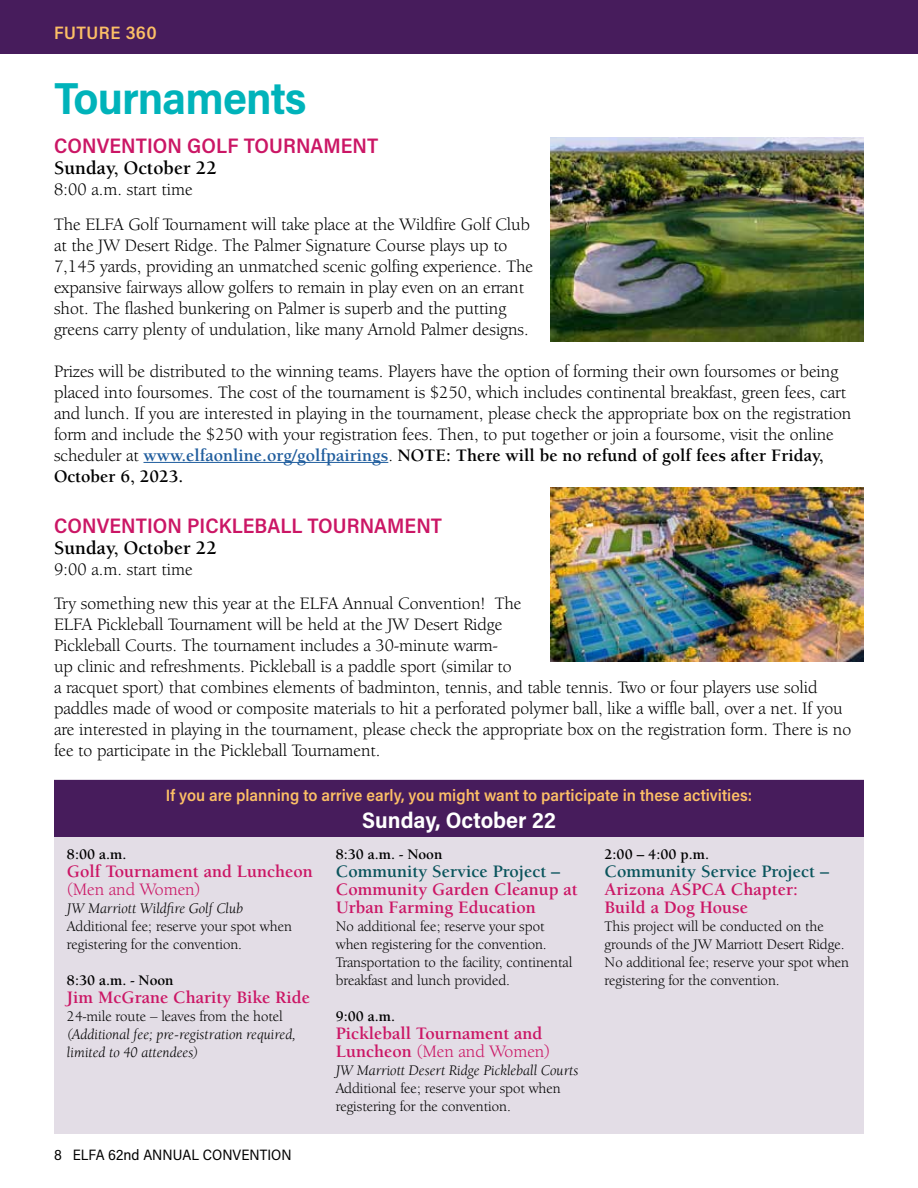
<style>
.page{position:relative;width:918px;height:1188px;background:#fff}
.page>*{position:absolute;margin:0;border:0;box-sizing:border-box;transform-origin:0 0}
.t1{font:700 45px "Acumin Pro Semi Cond";letter-spacing:-.02em;color:#00b3ba}
.t2{font:700 22.5px "Acumin Pro Semi Cond";color:#fff}
.t3{font:600 21px "Acumin Pro Semi Cond";letter-spacing:.005em;color:#cb1665}
.t4{font:700 19.5px "Berkeley Std";color:#000}
.t5{font:18px/21px "Berkeley Oldstyle IT Cby BT";color:#000}
.t6{font:700 18px/18px "Berkeley Std";color:#cb1665}
.t7{font:700 18px/21px "Berkeley Std";color:#000}
.t8{font:700 18px "Berkeley Std";color:#0a545c}
.t9{font:18px "Berkeley Oldstyle IT Cby BT";color:#cb1665}
.t10{font:600 18px "Acumin Pro Semi Cond";letter-spacing:.025em;color:#fcbf66}
.t11{font:600 16.5px "Acumin Pro Semi Cond";color:#fcbf66}
.t12{font:15px/18px "Berkeley Oldstyle IT Cby BT";color:#000}
.t13{font:italic 15px/18px "Berkeley Std";color:#000}
.t14{font:700 15px "Berkeley Std";color:#000}
.t15{font:15px "Acumin Pro Semi Cond";color:#000}
.s1{font-family:"Berkeley Oldstyle IT Cby BT";font-weight:400}
.s2{color:#215e9e}
.s3{font-family:"Berkeley Std";font-weight:700}
</style>
<div class="page">
<div style="left:0;top:0;width:918px;height:54px;background:#471c5c"></div>
<div style="left:54px;top:780px;width:810px;height:354px;background:#e3dde6"></div>
<div style="left:54px;top:780px;width:810px;height:56px;background:#471c5c"></div>
<hr style="left:143px;top:462px;width:245px;height:1px;background:#215e9e">
<img style="left:550px;top:138px;width:314px;height:203px">
<img style="left:550px;top:487px;width:314px;height:175px">
<p class="t10" style="left:54px;top:20px;width:104px">FUTURE 360</p>
<h1 class="t1" style="left:54px;top:67px;width:254px">Tournaments</h1>
<p class="t3" style="left:54px;top:131px;width:326px">CONVENTION GOLF TOURNAMENT</p>
<p class="t4" style="left:54px;top:158px;width:164px">Sunday, October 22</p>
<p class="t5" style="left:54px;top:172px;width:477px;line-height:34.5px">8:00 a.m. start time<br>The ELFA Golf Tournament will take place at the Wildfire Golf Club</p>
<p class="t5" style="left:54px;top:234px;width:481px">at the JW Desert Ridge. The Palmer Signature Course plays up to 7,145 yards, providing an unmatched scenic golfing experience. The expansive fairways allow golfers to remain in play even on an errant shot. The flashed bunkering on Palmer is superb and the putting greens carry plenty of undulation, like many Arnold Palmer designs.</p>
<p class="t5" style="left:54px;top:360px;width:799px">Prizes will be distributed to the winning teams. Players have the option of forming their own foursomes or being placed into foursomes. The cost of the tournament is $250, which includes continental breakfast, green fees, cart and lunch. If you are interested in playing in the tournament, please check the appropriate box on the registration form and include the $250 with your registration fees. Then, to put together or join a foursome, visit the online</p>
<p class="t7" style="left:54px;top:445px;width:771px"><span class="s1">scheduler at</span> <span class="s2">www.elfaonline.org/golfpairings</span><span class="s1">.</span> NOTE: There will be no refund of golf fees after Friday,<br>October 6, 2023.</p>
<p class="t3" style="left:54px;top:511px;width:390px">CONVENTION PICKLEBALL TOURNAMENT</p>
<p class="t4" style="left:54px;top:537px;width:164px">Sunday, October 22</p>
<p class="t5" style="left:54px;top:551px;width:469px;line-height:34.5px">9:00 a.m. start time<br>Try something new this year at the ELFA Annual Convention! The</p>
<p class="t5" style="left:54px;top:614px;width:799px">ELFA Pickleball Tournament will be held at the JW Desert Ridge<br>Pickleball Courts. The tournament includes a 30-minute warm-<br>up clinic and refreshments. Pickleball is a paddle sport (similar to<br>a racquet sport) that combines elements of badminton, tennis, and table tennis. Two or four players use solid paddles made of wood or composite materials to hit a perforated polymer ball, like a wiffle ball, over a net. If you are interested in playing in the tournament, please check the appropriate box on the registration form. There is no fee to participate in the Pickleball Tournament.</p>
<p class="t11" style="left:166px;top:783px;width:588px">If you are planning to arrive early, you might want to participate in these activities:</p>
<p class="t2" style="left:362px;top:804px;width:195px">Sunday, October 22</p>
<p class="t14" style="left:67px;top:847px;width:61px">8:00 a.m.</p>
<p class="t6" style="left:67px;top:863px;width:248px">Golf Tournament and Luncheon</p>
<p class="t9" style="left:67px;top:879px;width:135px">(Men and Women)</p>
<p class="t13" style="left:67px;top:900px;width:178px">JW Marriott Wildfire Golf Club</p>
<p class="t12" style="left:67px;top:918px;width:226px">Additional fee; reserve your spot when registering for the convention.</p>
<p class="t14" style="left:67px;top:973px;width:108px">8:30 a.m. - Noon</p>
<p class="t6" style="left:67px;top:989px;width:245px">Jim McGrane Charity Bike Ride</p>
<p class="t12" style="left:67px;top:1008px;width:217px">24-mile route – leaves from the hotel</p>
<p class="t13" style="left:67px;top:1026px;width:230px">(Additional fee; pre-registration required, limited to 40 attendees)</p>
<p class="t14" style="left:336px;top:847px;width:108px">8:30 a.m. - Noon</p>
<p class="t8" style="left:336px;top:862px;width:226px">Community Service Project –</p>
<p class="t6" style="left:336px;top:881px;width:244px">Community Garden Cleanup at<br>Urban Farming Education</p>
<p class="t12" style="left:336px;top:918px;width:238px">No additional fee; reserve your spot when registering for the convention.<br>Transportation to the facility, continental breakfast and lunch provided.</p>
<p class="t14" style="left:336px;top:1009px;width:61px">9:00 a.m.</p>
<p class="t6" style="left:336px;top:1025px;width:208px">Pickleball Tournament and</p>
<p class="t9" style="left:336px;top:1041px;width:216px"><span class="s3">Luncheon</span> (Men and Women)</p>
<p class="t13" style="left:336px;top:1062px;width:244px">JW Marriott Desert Ridge Pickleball Courts</p>
<p class="t12" style="left:336px;top:1080px;width:226px">Additional fee; reserve your spot when registering for the convention.</p>
<p class="t14" style="left:605px;top:847px;width:106px">2:00 – 4:00 p.m.</p>
<p class="t8" style="left:605px;top:862px;width:226px">Community Service Project –</p>
<p class="t6" style="left:605px;top:881px;width:195px">Arizona ASPCA Chapter:<br>Build a Dog House</p>
<p class="t12" style="left:605px;top:918px;width:246px">This project will be conducted on the grounds of the JW Marriott Desert Ridge.<br>No additional fee; reserve your spot when registering for the convention.</p>
<p class="t15" style="left:54px;top:1144px;width:239px">8 ELFA 62nd ANNUAL CONVENTION</p>
</div>
